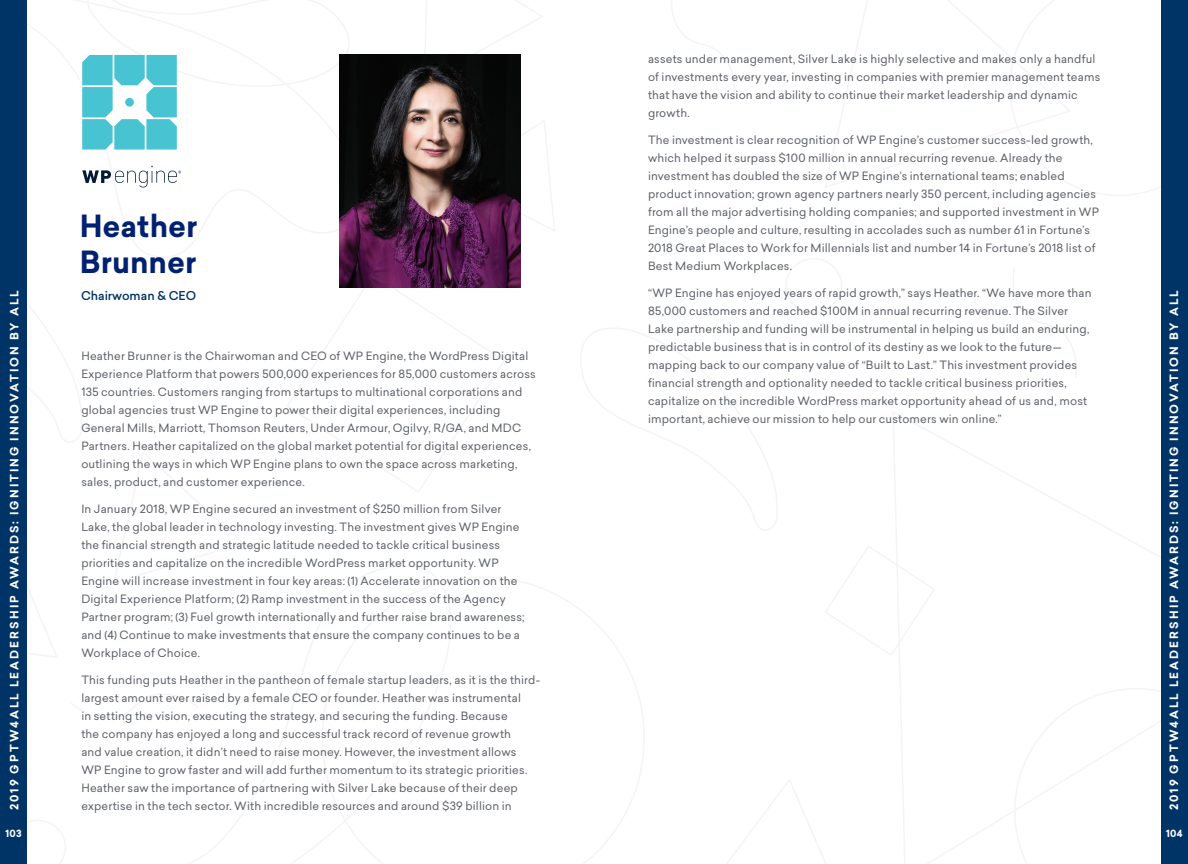
<style>
.page{position:relative;width:1188px;height:864px;background:#fff}
.page>*{position:absolute;margin:0;border:0;box-sizing:border-box;transform-origin:0 0}
.Honoree_Name{font:700 30px "Sailec";color:#002171}
.Honoree_Title{font:500 12px "Sailec";color:#036}
.Body{font:11.25px/18px "Sailec";letter-spacing:.015em;color:#5c6066}
.t1{font:700 11.25px "Sailec";letter-spacing:.185em;color:#fff}
.t2{font:700 9.75px "Sailec";letter-spacing:.02em;color:#fff}
</style>
<div class="page">
<svg style="left:27px;top:820px;width:39px;height:43px"></svg>
<div style="left:785px;top:258px;width:57px;height:55px;border:2px solid #e5e5e5;border-radius:50%"></div>
<svg style="left:825px;top:546px;width:66px;height:109px"></svg>
<svg style="left:287px;top:288px;width:217px;height:204px"></svg>
<svg style="left:581px;top:328px;width:196px;height:203px"></svg>
<svg style="left:27px;top:304px;width:55px;height:139px"></svg>
<svg style="left:825px;top:0;width:183px;height:187px"></svg>
<svg style="left:113px;top:452px;width:130px;height:131px"></svg>
<svg style="left:27px;top:586px;width:30px;height:71px"></svg>
<svg style="left:520px;top:118px;width:35px;height:115px"></svg>
<svg style="left:727px;top:779px;width:99px;height:85px"></svg>
<svg style="left:425px;top:0;width:118px;height:83px"></svg>
<svg style="left:1009px;top:0;width:152px;height:196px"></svg>
<svg style="left:322px;top:576px;width:322px;height:288px"></svg>
<svg style="left:72px;top:694px;width:124px;height:25px"></svg>
<svg style="left:671px;top:0;width:64px;height:99px"></svg>
<svg style="left:1013px;top:270px;width:64px;height:107px"></svg>
<svg style="left:891px;top:412px;width:269px;height:452px"></svg>
<div style="left:0;top:0;width:27px;height:864px;background:#036"></div>
<div style="left:1161px;top:0;width:27px;height:864px;background:#036"></div>
<svg style="left:82px;top:0;width:267px;height:150px"></svg>
<svg style="left:82px;top:166px;width:99px;height:21px"></svg>
<img style="left:339px;top:54px;width:181px;height:234px">
<p class="Body" style="left:648px;top:50px;width:454px">assets under management, Silver Lake is highly selective and makes only a handful of investments every year, investing in companies with premier management teams that have the vision and ability to continue their market leadership and dynamic growth.</p>
<p class="Body" style="left:648px;top:131px;width:452px">The investment is clear recognition of WP Engine’s customer success-led growth, which helped it surpass $100 million in annual recurring revenue. Already the investment has doubled the size of WP Engine’s international teams; enabled product innovation; grown agency partners nearly 350 percent, including agencies from all the major advertising holding companies; and supported investment in WP Engine’s people and culture, resulting in accolades such as number 61 in Fortune’s 2018 Great Places to Work for Millennials list and number 14 in Fortune’s 2018 list of Best Medium Workplaces.</p>
<p class="Body" style="left:648px;top:284px;width:445px">“WP Engine has enjoyed years of rapid growth,” says Heather. “We have more than 85,000 customers and reached $100M in annual recurring revenue. The Silver Lake partnership and funding will be instrumental in helping us build an enduring, predictable business that is in control of its destiny as we look to the future— mapping back to our company value of “Built to Last.” This investment provides financial strength and optionality needed to tackle critical business priorities, capitalize on the incredible WordPress market opportunity ahead of us and, most important, achieve our mission to help our customers win online.”</p>
<p class="Honoree_Name" style="left:80px;top:205px;width:119px">Heather</p>
<p class="Honoree_Name" style="left:80px;top:241px;width:118px">Brunner</p>
<p class="Honoree_Title" style="left:81px;top:287px;width:117px">Chairwoman &amp; CEO</p>
<p class="t1" style="left:6px;top:810px;width:521px;rotate:-90deg">2019 GPTW4ALL LEADERSHIP AWARDS: IGNITING INNOVATION BY ALL</p>
<p class="t1" style="left:1166px;top:810px;width:521px;rotate:-90deg">2019 GPTW4ALL LEADERSHIP AWARDS: IGNITING INNOVATION BY ALL</p>
<p class="Body" style="left:81px;top:347px;width:456px">Heather Brunner is the Chairwoman and CEO of WP Engine, the WordPress Digital Experience Platform that powers 500,000 experiences for 85,000 customers across 135 countries. Customers ranging from startups to multinational corporations and global agencies trust WP Engine to power their digital experiences, including General Mills, Marriott, Thomson Reuters, Under Armour, Ogilvy, R/GA, and MDC Partners. Heather capitalized on the global market potential for digital experiences, outlining the ways in which WP Engine plans to own the space across marketing, sales, product, and customer experience.</p>
<p class="Body" style="left:81px;top:500px;width:445px">In January 2018, WP Engine secured an investment of $250 million from Silver Lake, the global leader in technology investing. The investment gives WP Engine the financial strength and strategic latitude needed to tackle critical business priorities and capitalize on the incredible WordPress market opportunity. WP Engine will increase investment in four key areas: (1) Accelerate innovation on the Digital Experience Platform; (2) Ramp investment in the success of the Agency Partner program; (3) Fuel growth internationally and further raise brand awareness; and (4) Continue to make investments that ensure the company continues to be a Workplace of Choice.</p>
<p class="Body" style="left:81px;top:671px;width:460px">This funding puts Heather in the pantheon of female startup leaders, as it is the third&shy;largest amount ever raised by a female CEO or founder. Heather was instrumental<br>in setting the vision, executing the strategy, and securing the funding. Because<br>the company has enjoyed a long and successful track record of revenue growth<br>and value creation, it didn’t need to raise money. However, the investment allows<br>WP Engine to grow faster and will add further momentum to its strategic priorities.<br>Heather saw the importance of partnering with Silver Lake because of their deep expertise in the tech sector. With incredible resources and around $39 billion in</p>
<p class="t2" style="left:5px;top:827px;width:18px">103</p>
<p class="t2" style="left:1166px;top:827px;width:18px">104</p>
</div>
